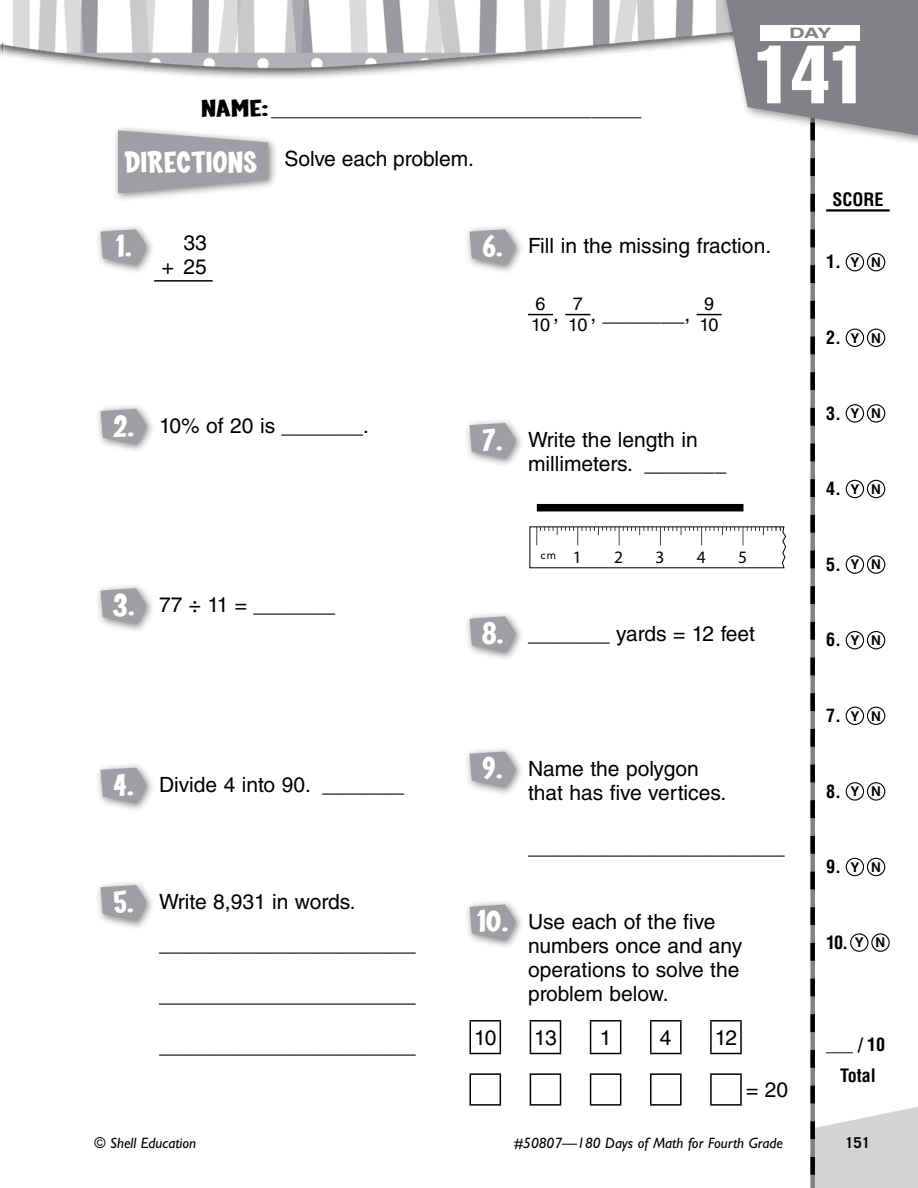
<style>
.page{position:relative;width:918px;height:1188px;background:#fff}
.page>*{position:absolute;margin:0;border:0;box-sizing:border-box;transform-origin:0 0}
.t1{font:81px "Helvetica LT Std Comp";color:#fff}
.t2{font:700 30px "Coop";color:#fff;scale:1.4 1}
.t3{font:21px/24px "Helvetica LT Std";color:#000}
.t4{font:700 condensed 18px/30.6px "Helvetica LT Std";color:#000;text-align:center}
.t5{font:18px/21px "Helvetica LT Std";color:#000}
.t6{font:17.55px "Myriad Pro";color:#000}
.t7{font:italic 15px "Gill Sans Std";color:#000}
.t8{font:700 15px "Trade Gothic LT Std";color:#000}
.t9{font:700 14.4px "Helvetica LT Std";color:#808285;scale:1.5 1}
.t10{font:300 10.2px "DIN Neuzeit Grotesk Std";color:#000}
.s1{font-family:"Coop";font-weight:700;font-size:24px}
.s2{font-family:"Coop";font-weight:700;font-size:30px;color:#fff}
.s3{font-family:"Myriad Pro";font-weight:400;font-size:17.55px}
.s4{font-stretch:normal;font-size:13.5px}
</style>
<div class="page">
<img style="left:0;top:0;width:528px;height:78px">
<div style="left:112px;top:124px;width:167px;height:79px;background:#000;opacity:.5"></div>
<svg style="left:118px;top:130px;width:150px;height:63px;background:#abacaf"></svg>
<div style="left:94px;top:223px;width:62px;height:52px;background:#000;opacity:.5"></div>
<svg style="left:101px;top:229px;width:46px;height:36px;background:#a9aaac"></svg>
<div style="left:94px;top:403px;width:62px;height:51px;background:#000;opacity:.5"></div>
<svg style="left:101px;top:409px;width:46px;height:36px;background:#a8aaac"></svg>
<div style="left:94px;top:582px;width:62px;height:51px;background:#000;opacity:.5"></div>
<svg style="left:101px;top:588px;width:46px;height:36px;background:#a8aaac"></svg>
<div style="left:94px;top:762px;width:62px;height:51px;background:#000;opacity:.5"></div>
<svg style="left:101px;top:768px;width:46px;height:36px;background:#a8aaac"></svg>
<div style="left:94px;top:879px;width:62px;height:51px;background:#000;opacity:.5"></div>
<svg style="left:101px;top:885px;width:46px;height:36px;background:#a8aaac"></svg>
<div style="left:463px;top:223px;width:62px;height:52px;background:#000;opacity:.5"></div>
<svg style="left:470px;top:229px;width:46px;height:36px;background:#a9aaac"></svg>
<div style="left:463px;top:417px;width:62px;height:51px;background:#000;opacity:.5"></div>
<svg style="left:470px;top:423px;width:46px;height:36px;background:#a9aaac"></svg>
<div style="left:463px;top:610px;width:62px;height:52px;background:#000;opacity:.5"></div>
<svg style="left:470px;top:616px;width:46px;height:37px;background:#aaabae"></svg>
<div style="left:463px;top:745px;width:62px;height:52px;background:#000;opacity:.5"></div>
<svg style="left:470px;top:752px;width:46px;height:36px;background:#a8aaac"></svg>
<div style="left:463px;top:898px;width:62px;height:52px;background:#000;opacity:.5"></div>
<svg style="left:470px;top:904px;width:46px;height:37px;background:#aaabae"></svg>
<hr style="left:470px;top:1020px;width:31px;height:2px;background:#000">
<hr style="left:470px;top:1022px;width:1px;height:31px;background:#000">
<hr style="left:500px;top:1022px;width:1px;height:31px;background:#000">
<hr style="left:470px;top:1053px;width:31px;height:1px;background:#000">
<hr style="left:470px;top:1073px;width:31px;height:2px;background:#000">
<svg style="left:470px;top:1075px;width:1px;height:29px"></svg>
<svg style="left:500px;top:1075px;width:1px;height:29px"></svg>
<svg style="left:528px;top:0;width:390px;height:1188px"></svg>
<hr style="left:710px;top:1073px;width:32px;height:2px;background:#000">
<hr style="left:710px;top:1075px;width:2px;height:29px;background:#000">
<hr style="left:740px;top:1075px;width:2px;height:29px;background:#000">
<hr style="left:710px;top:1020px;width:32px;height:2px;background:#000">
<hr style="left:710px;top:1022px;width:2px;height:31px;background:#000">
<hr style="left:740px;top:1022px;width:2px;height:31px;background:#000">
<hr style="left:710px;top:1053px;width:32px;height:1px;background:#000">
<hr style="left:650px;top:1020px;width:32px;height:2px;background:#000">
<hr style="left:650px;top:1022px;width:1px;height:31px;background:#000">
<hr style="left:680px;top:1022px;width:2px;height:31px;background:#000">
<hr style="left:650px;top:1053px;width:32px;height:1px;background:#000">
<hr style="left:590px;top:1020px;width:31px;height:2px;background:#000">
<hr style="left:590px;top:1022px;width:1px;height:31px;background:#000">
<hr style="left:620px;top:1022px;width:1px;height:31px;background:#000">
<hr style="left:590px;top:1053px;width:31px;height:1px;background:#000">
<hr style="left:530px;top:1020px;width:31px;height:2px;background:#000">
<hr style="left:530px;top:1022px;width:1px;height:31px;background:#000">
<hr style="left:560px;top:1022px;width:1px;height:31px;background:#000">
<hr style="left:530px;top:1053px;width:31px;height:1px;background:#000">
<hr style="left:470px;top:1104px;width:31px;height:2px;background:#000">
<hr style="left:530px;top:1104px;width:31px;height:2px;background:#000">
<hr style="left:590px;top:1104px;width:31px;height:2px;background:#000">
<hr style="left:650px;top:1104px;width:32px;height:2px;background:#000">
<hr style="left:680px;top:1075px;width:2px;height:29px;background:#000">
<hr style="left:710px;top:1104px;width:32px;height:2px;background:#000">
<hr style="left:154px;top:280px;width:59px;height:2px;background:#000">
<p class="t5" style="left:201px;top:99px;width:442px"><span class="s1">NAME:</span>______________________________________</p>
<h2 class="t2" style="left:124px;top:147px;width:96px">DIRECTIONS</h2>
<p class="t3" style="left:284px;top:147px;width:191px">Solve each problem.</p>
<p class="t9" style="left:789px;top:24px;width:30px">DAY</p>
<h1 class="t1" style="left:754px;top:23px;width:114px">141</h1>
<p class="t4" style="left:832px;top:184px;width:53px">SCORE</p>
<h2 class="t2" style="left:116px;top:231px;width:13px">1.</h2>
<p class="t3" style="left:162px;top:231px;width:47px;text-align:right">33<br>+ 25</p>
<p class="t3" style="left:113px;top:413px;width:258px"><span class="s2">2.</span> 10% of 20 is _______.</p>
<p class="t3" style="left:113px;top:593px;width:224px"><span class="s2">3.</span> 77 ÷ 11 = _______</p>
<p class="t3" style="left:114px;top:772px;width:292px"><span class="s2">4.</span> Divide 4 into 90. _______</p>
<p class="t3" style="left:159px;top:881px;width:258px;line-height:42px;text-indent:-46px"><span class="s2">5.</span> Write 8,931 in words. ______________________</p>
<p class="t3" style="left:159px;top:983px;width:258px">______________________</p>
<p class="t3" style="left:159px;top:1034px;width:258px">______________________</p>
<p class="t3" style="left:482px;top:234px;width:290px"><span class="s2">6.</span> Fill in the missing fraction.</p>
<p class="t5" style="left:531px;top:293px;width:21px">6<br>10</p>
<p class="t5" style="left:700px;top:293px;width:21px">9<br>10</p>
<p class="t5" style="left:568px;top:293px;width:21px">7<br>10</p>
<p class="t3" style="left:553px;top:302px;width:7px">,</p>
<p class="t3" style="left:590px;top:302px;width:101px">, _______,</p>
<p class="t3" style="left:528px;top:428px;width:200px;text-indent:-46px"><span class="s2">7.</span> Write the length in millimeters. _______</p>
<p class="t10" style="left:541px;top:550px;width:43px">cm <span class="s3">1</span></p>
<p class="t6" style="left:614px;top:546px;width:10px">2</p>
<p class="t6" style="left:656px;top:546px;width:10px">3</p>
<p class="t6" style="left:697px;top:546px;width:10px">4</p>
<p class="t6" style="left:738px;top:546px;width:10px">5</p>
<p class="t3" style="left:482px;top:621px;width:275px"><span class="s2">8.</span> _______ yards = 12 feet</p>
<p class="t3" style="left:528px;top:756px;width:200px;text-indent:-45px"><span class="s2">9.</span> Name the polygon that has five vertices.</p>
<p class="t3" style="left:528px;top:834px;width:258px">______________________</p>
<p class="t3" style="left:528px;top:909px;width:216px;text-indent:-51px"><span class="s2">10.</span> Use each of the five numbers once and any operations to solve the problem below.</p>
<p class="t3" style="left:474px;top:1025px;width:24px">10</p>
<p class="t3" style="left:534px;top:1025px;width:24px">13</p>
<p class="t3" style="left:600px;top:1025px;width:13px">1</p>
<p class="t3" style="left:660px;top:1025px;width:13px">4</p>
<p class="t3" style="left:715px;top:1025px;width:24px">12</p>
<p class="t3" style="left:746px;top:1078px;width:44px">= 20</p>
<p class="t7" style="left:94px;top:1134px;width:103px">© Shell Education</p>
<p class="t7" style="left:514px;top:1134px;width:270px">#50807—180 Days of Math for Fourth Grade</p>
<p class="t4" style="left:826px;top:246px;width:56px">1. <span class="s4">Y N</span></p>
<p class="t4" style="left:826px;top:322px;width:56px">2. <span class="s4">Y N</span></p>
<p class="t4" style="left:826px;top:398px;width:56px">3. <span class="s4">Y N</span></p>
<p class="t4" style="left:826px;top:473px;width:56px">4. <span class="s4">Y N</span></p>
<p class="t4" style="left:826px;top:549px;width:56px">5. <span class="s4">Y N</span></p>
<p class="t4" style="left:826px;top:624px;width:56px">6. <span class="s4">Y N</span></p>
<p class="t4" style="left:826px;top:700px;width:56px">7. <span class="s4">Y N</span></p>
<p class="t4" style="left:826px;top:776px;width:56px">8. <span class="s4">Y N</span></p>
<p class="t4" style="left:826px;top:851px;width:56px">9. <span class="s4">Y N</span></p>
<p class="t4" style="left:826px;top:927px;width:61px">10. <span class="s4">Y N</span></p>
<p class="t4" style="left:826px;top:1029px;width:61px">___ / 10<br>Total</p>
<p class="t8" style="left:845px;top:1133px;width:27px">151</p>
</div>
